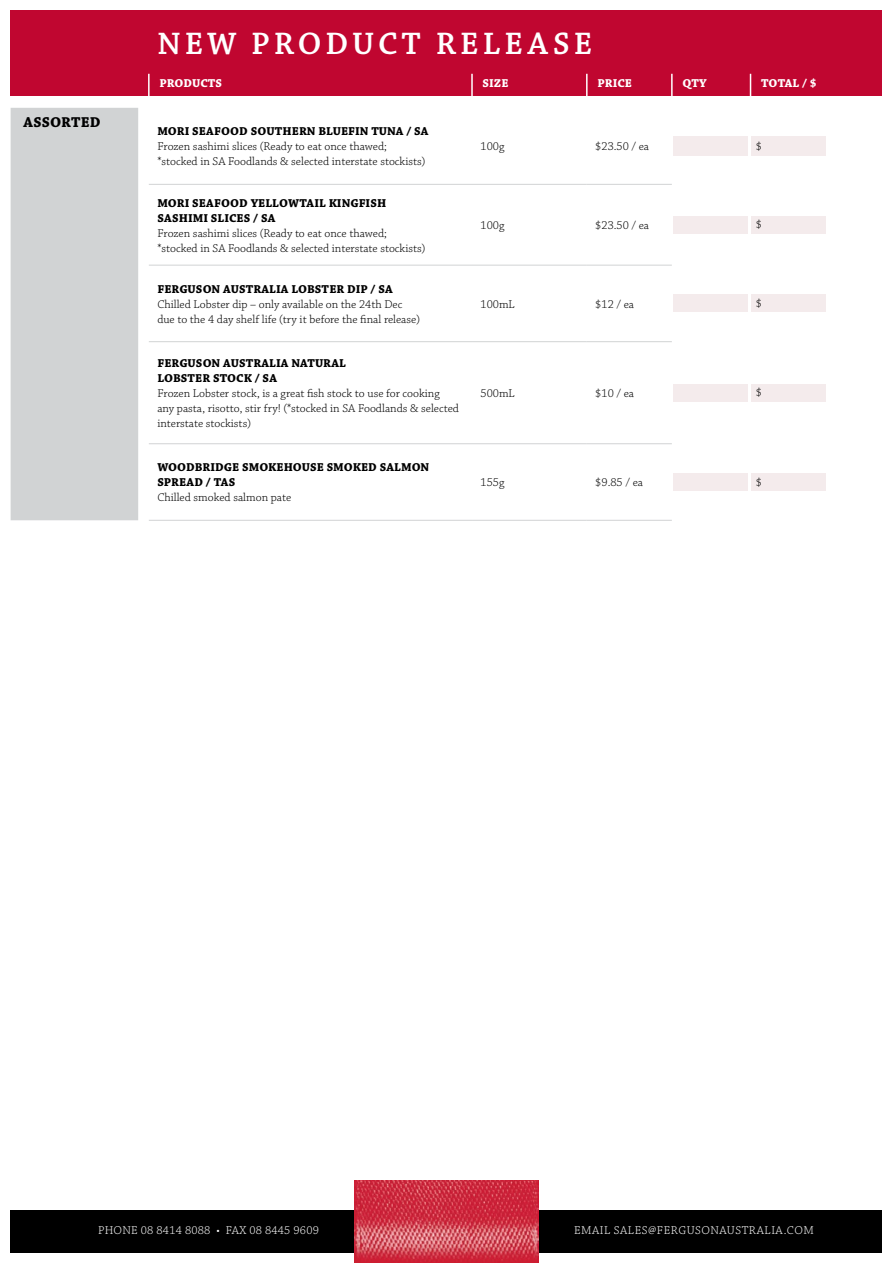
<style>
.page{position:relative;width:893px;height:1263px;background:#fff}
.page>*{position:absolute;margin:0;border:0;box-sizing:border-box;transform-origin:0 0}
.t1{font:600 32.7px "Chaparral Pro";letter-spacing:.12em;color:#fff}
.t2{font:15px "Chaparral Pro Bold Capt";letter-spacing:.01em;color:#000}
.t3{font:300 12px/15px "Chaparral Pro";color:#000}
.t4{font:12px/15px "Chaparral Pro Bold Capt";color:#000}
.t5{font:300 12px "Chaparral Pro";letter-spacing:.035em;color:#fff}
.t6{font:12px "Chaparral Pro Bold Capt";color:#fff}
</style>
<div class="page">
<div style="left:11px;top:1210px;width:871px;height:42px;background:#000"></div>
<img style="left:354px;top:1180px;width:185px;height:83px">
<div style="left:11px;top:11px;width:871px;height:85px;background:#c00630"></div>
<div style="left:11px;top:108px;width:127px;height:412px;background:#d1d3d4"></div>
<hr style="left:148px;top:74px;width:2px;height:34px;background:#fff">
<hr style="left:471px;top:74px;width:2px;height:34px;background:#fff">
<hr style="left:586px;top:74px;width:2px;height:34px;background:#fff">
<hr style="left:671px;top:74px;width:2px;height:34px;background:#fff">
<hr style="left:750px;top:74px;width:1px;height:34px;background:#fff">
<hr style="left:472px;top:184px;width:115px;height:1px;background:#d1d3d4">
<hr style="left:587px;top:184px;width:85px;height:1px;background:#d1d3d4">
<hr style="left:472px;top:443px;width:115px;height:1px;background:#d1d3d4">
<hr style="left:587px;top:443px;width:85px;height:1px;background:#d1d3d4">
<hr style="left:149px;top:184px;width:323px;height:1px;background:#d1d3d4">
<hr style="left:149px;top:341px;width:323px;height:1px;background:#d1d3d4">
<hr style="left:472px;top:341px;width:115px;height:1px;background:#d1d3d4">
<hr style="left:587px;top:341px;width:85px;height:1px;background:#d1d3d4">
<hr style="left:149px;top:443px;width:323px;height:1px;background:#d1d3d4">
<hr style="left:149px;top:520px;width:323px;height:1px;background:#d1d3d4">
<hr style="left:149px;top:265px;width:323px;height:1px;background:#d1d3d4">
<hr style="left:472px;top:265px;width:115px;height:1px;background:#d1d3d4">
<hr style="left:587px;top:265px;width:85px;height:1px;background:#d1d3d4">
<hr style="left:472px;top:520px;width:115px;height:1px;background:#d1d3d4">
<hr style="left:587px;top:520px;width:85px;height:1px;background:#d1d3d4">
<div style="left:673px;top:136px;width:74px;height:20px;background:#f4ebec"></div>
<div style="left:752px;top:136px;width:74px;height:20px;background:#f4ebec"></div>
<div style="left:673px;top:216px;width:74px;height:17px;background:#f4ebec"></div>
<div style="left:752px;top:216px;width:74px;height:17px;background:#f4ebec"></div>
<div style="left:673px;top:295px;width:74px;height:17px;background:#f4ebec"></div>
<div style="left:752px;top:295px;width:74px;height:17px;background:#f4ebec"></div>
<div style="left:673px;top:384px;width:74px;height:17px;background:#f4ebec"></div>
<div style="left:752px;top:384px;width:74px;height:17px;background:#f4ebec"></div>
<div style="left:673px;top:473px;width:74px;height:17px;background:#f4ebec"></div>
<div style="left:752px;top:473px;width:74px;height:17px;background:#f4ebec"></div>
<p class="t2" style="left:23px;top:114px;width:79px">ASSORTED</p>
<h1 class="t1" style="left:157px;top:25px;width:436px">NEW PRODUCT RELEASE</h1>
<p class="t6" style="left:159px;top:76px;width:64px">PRODUCTS</p>
<p class="t6" style="left:483px;top:76px;width:27px">SIZE</p>
<p class="t6" style="left:597px;top:76px;width:36px">PRICE</p>
<p class="t6" style="left:682px;top:76px;width:26px">QTY</p>
<p class="t6" style="left:761px;top:76px;width:57px">TOTAL / $</p>
<p class="t4" style="left:157px;top:125px;width:273px">MORI SEAFOOD SOUTHERN BLUEFIN TUNA / SA</p>
<p class="t3" style="left:157px;top:140px;width:270px">Frozen sashimi slices (Ready to eat once thawed; *stocked in SA Foodlands &amp; selected interstate stockists)</p>
<p class="t3" style="left:480px;top:140px;width:25px">100g</p>
<p class="t3" style="left:595px;top:140px;width:55px">$23.50 / ea</p>
<p class="t3" style="left:756px;top:139px;width:8px">$</p>
<p class="t4" style="left:157px;top:196px;width:230px">MORI SEAFOOD YELLOWTAIL KINGFISH<br>SASHIMI SLICES / SA</p>
<p class="t3" style="left:157px;top:226px;width:270px">Frozen sashimi slices (Ready to eat once thawed; *stocked in SA Foodlands &amp; selected interstate stockists)</p>
<p class="t3" style="left:480px;top:218px;width:25px">100g</p>
<p class="t3" style="left:595px;top:218px;width:55px">$23.50 / ea</p>
<p class="t3" style="left:756px;top:218px;width:8px">$</p>
<p class="t4" style="left:157px;top:282px;width:237px">FERGUSON AUSTRALIA LOBSTER DIP / SA</p>
<p class="t3" style="left:157px;top:297px;width:264px">Chilled Lobster dip – only available on the 24th Dec due to the 4 day shelf life (try it before the final release)</p>
<p class="t3" style="left:480px;top:297px;width:36px">100mL</p>
<p class="t3" style="left:595px;top:297px;width:40px">$12 / ea</p>
<p class="t3" style="left:756px;top:296px;width:8px">$</p>
<p class="t4" style="left:157px;top:356px;width:190px">FERGUSON AUSTRALIA NATURAL<br>LOBSTER STOCK / SA</p>
<p class="t3" style="left:157px;top:386px;width:303px">Frozen Lobster stock, is a great fish stock to use for cooking any pasta, risotto, stir fry! (*stocked in SA Foodlands &amp; selected interstate stockists)</p>
<p class="t3" style="left:480px;top:386px;width:36px">500mL</p>
<p class="t3" style="left:595px;top:386px;width:40px">$10 / ea</p>
<p class="t3" style="left:756px;top:386px;width:8px">$</p>
<p class="t4" style="left:157px;top:461px;width:274px">WOODBRIDGE SMOKEHOUSE SMOKED SALMON<br>SPREAD / TAS</p>
<p class="t3" style="left:157px;top:491px;width:135px">Chilled smoked salmon pate</p>
<p class="t3" style="left:480px;top:476px;width:25px">155g</p>
<p class="t3" style="left:595px;top:476px;width:49px">$9.85 / ea</p>
<p class="t3" style="left:756px;top:475px;width:8px">$</p>
<p class="t5" style="left:98px;top:1223px;width:222px">PHONE 08 8414 8088 • FAX 08 8445 9609</p>
<p class="t5" style="left:574px;top:1223px;width:241px">EMAIL SALES@FERGUSONAUSTRALIA.COM</p>
</div>
